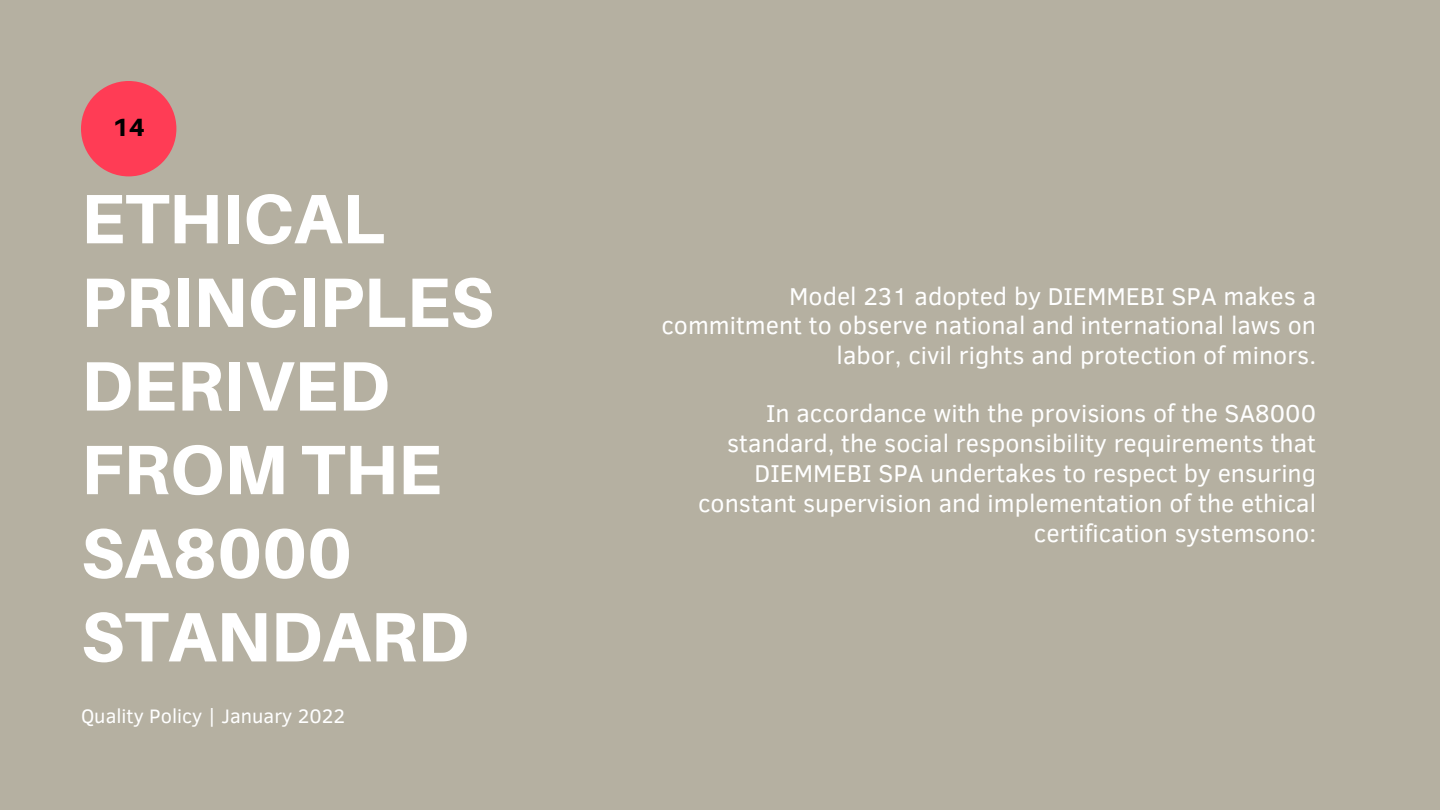
<style>
.page{position:relative;width:1440px;height:810px;background:#b5b0a1}
.page>*{position:absolute;margin:0;border:0;box-sizing:border-box;transform-origin:0 0}
.t1{font:800 70px/83.6px "Aileron";color:#fff}
.t2{font:25px/30px "Clear Sans";color:#fff;text-align:right}
.t3{font:800 25px "Aileron";color:#000}
.t4{font:20px "Clear Sans";color:#fff}
</style>
<div class="page">
<div style="left:81px;top:81px;width:95px;height:95px;background:#ff3c55;border-radius:50%"></div>
<p class="t3" style="left:113px;top:112px;width:34px">14</p>
<h1 class="t1" style="left:81px;top:176px;width:414px">ETHICAL<br>PRINCIPLES<br>DERIVED<br>FROM THE<br>SA8000<br>STANDARD</h1>
<p class="t4" style="left:81px;top:702px;width:265px">Quality Policy | January 2022</p>
<p class="t2" style="left:661px;top:280px;width:656px;line-height:29.2px">Model 231 adopted by DIEMMEBI SPA makes a commitment to observe national and international laws on labor, civil rights and protection of minors.</p>
<p class="t2" style="left:698px;top:397px;width:620px">In accordance with the provisions of the SA8000 standard, the social responsibility requirements that DIEMMEBI SPA undertakes to respect by ensuring constant supervision and implementation of the ethical certification systemsono:</p>
</div>
